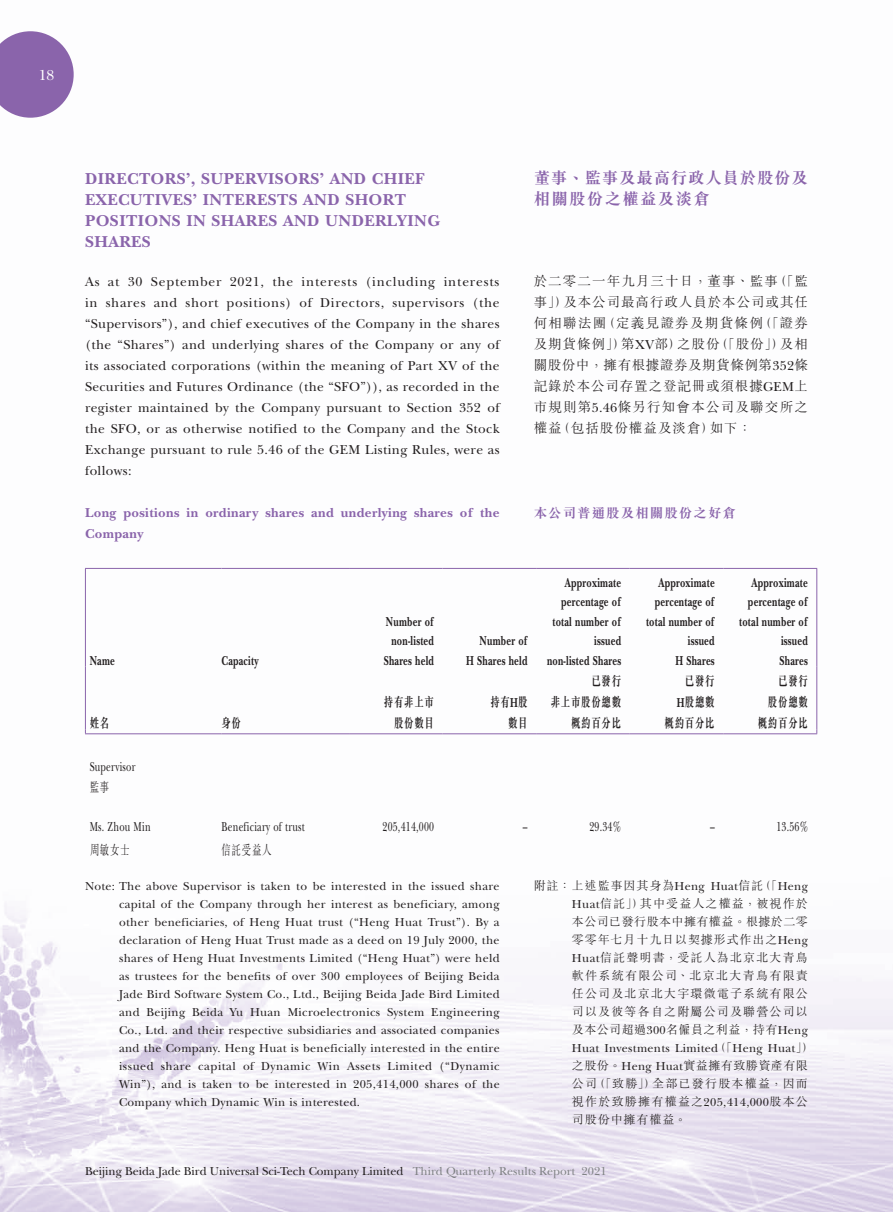
<style>
.page{position:relative;width:893px;height:1212px;background:#fff}
.page>*{position:absolute;margin:0;border:0;box-sizing:border-box;transform-origin:0 0}
.t1{font:700 16.5px/21px "New Baskerville Std";letter-spacing:.025em;color:#8a64ab}
.t2{font:700 16.5px/21px "M Sung HK";letter-spacing:.045em;color:#8a64ab}
.t3{font:15px "New Baskerville Std";color:#fff}
.t4{font:13.5px/21px "New Baskerville Std";letter-spacing:.025em;color:#231f20;text-align:justify}
.t5{font:700 13.5px/19.5px "New Baskerville Std";letter-spacing:.025em;color:#231f20;text-align:right;scale:.7 1}
.t6{font:300 13.5px/21px "M Sung HK";letter-spacing:.075em;color:#231f20;text-align:justify}
.t7{font:13.5px "New Baskerville Std";letter-spacing:.025em;color:#231f20;scale:.7 1}
.t8{font:700 13.5px/21px "New Baskerville Std";letter-spacing:.025em;color:#8a64ab}
.t9{font:700 13.5px/21px "M Sung HK";letter-spacing:.075em;color:#231f20;text-align:right;scale:.7 1}
.t10{font:700 13.5px "M Sung HK";letter-spacing:.075em;color:#8a64ab}
.t11{font:300 13.5px "M Sung HK";letter-spacing:.075em;color:#231f20;scale:.7 1}
.t12{font:12px/18px "New Baskerville Std";color:#231f20;text-align:justify}
.t13{font:300 12px/18px "M Sung HK";letter-spacing:.1em;color:#231f20;text-align:justify}
.t14{font:12px "New Baskerville Std";letter-spacing:.025em;color:#231f20}
.s1{font-family:"New Baskerville Std";font-weight:400}
.s2{font-family:"New Baskerville Std"}
.s3{font-family:"M Sung HK";font-weight:300}
.s4{color:#808285}
</style>
<div class="page">
<img style="left:0;top:567px;width:893px;height:645px">
<svg style="left:0;top:31px;width:74px;height:87px"></svg>
<hr style="left:85px;top:568px;width:136px;height:1px;background:#8a64ab">
<hr style="left:85px;top:569px;width:1px;height:97px;background:#8a64ab">
<hr style="left:221px;top:568px;width:128px;height:1px;background:#8a64ab">
<hr style="left:349px;top:568px;width:94px;height:1px;background:#8a64ab">
<hr style="left:443px;top:568px;width:93px;height:1px;background:#8a64ab">
<hr style="left:536px;top:568px;width:94px;height:1px;background:#8a64ab">
<hr style="left:630px;top:568px;width:93px;height:1px;background:#8a64ab">
<hr style="left:723px;top:568px;width:94px;height:1px;background:#8a64ab">
<hr style="left:816px;top:569px;width:1px;height:97px;background:#8a64ab">
<hr style="left:85px;top:666px;width:1px;height:63px;background:#8a64ab">
<hr style="left:816px;top:666px;width:1px;height:63px;background:#8a64ab">
<hr style="left:85px;top:733px;width:136px;height:1px;background:#8a64ab">
<hr style="left:221px;top:733px;width:128px;height:1px;background:#8a64ab">
<hr style="left:349px;top:733px;width:94px;height:1px;background:#8a64ab">
<hr style="left:443px;top:733px;width:93px;height:1px;background:#8a64ab">
<hr style="left:536px;top:733px;width:94px;height:1px;background:#8a64ab">
<hr style="left:630px;top:733px;width:93px;height:1px;background:#8a64ab">
<hr style="left:723px;top:733px;width:94px;height:1px;background:#8a64ab">
<p class="t3" style="left:39px;top:67px;width:17px">18</p>
<h1 class="t1" style="left:85px;top:168px;width:357px">DIRECTORS’, SUPERVISORS’ AND CHIEF<br>EXECUTIVES’ INTERESTS AND SHORT<br>POSITIONS IN SHARES AND UNDERLYING<br>SHARES</h1>
<p class="t4" style="left:85px;top:272px;width:416px">As at 30 September 2021, the interests (including interests in shares and short positions) of Directors, supervisors (the “Supervisors”), and chief executives of the Company in the shares (the “Shares”) and underlying shares of the Company or any of its associated corporations (within the meaning of Part XV of the Securities and Futures Ordinance (the “SFO”)), as recorded in the register maintained by the Company pursuant to Section 352 of the SFO, or as otherwise notified to the Company and the Stock Exchange pursuant to rule 5.46 of the GEM Listing Rules, were as follows:</p>
<p class="t8" style="left:85px;top:503px;width:416px">Long positions in ordinary shares and underlying shares of the<br>Company</p>
<h1 class="t2" style="left:534px;top:167px;width:276px">董事、監事及最高行政人員於股份及相關股份之權益及淡倉</h1>
<p class="t6" style="left:534px;top:270px;width:276px">於二零二一年九月三十日，董事、監事（「監事」）及本公司最高行政人員於本公司或其任何相聯法團（定義見證券及期貨條例（「證券及期貨條例」）第<span class="s1">XV</span>部）之股份（「股份」）及相關股份中，擁有根據證券及期貨條例第<span class="s1">352</span>條記錄於本公司存置之登記冊或須根據<span class="s1">GEM</span>上市規則第<span class="s1">5.46</span>條另行知會本公司及聯交所之權益（包括股份權益及淡倉）如下：</p>
<p class="t10" style="left:534px;top:503px;width:204px">本公司普通股及相關股份之好倉</p>
<p class="t5" style="left:90px;top:650px;width:38px">Name</p>
<p class="t5" style="left:221px;top:650px;width:54px">Capacity</p>
<p class="t9" style="left:90px;top:711px;width:30px">姓名</p>
<p class="t9" style="left:221px;top:711px;width:30px">身份</p>
<p class="t5" style="left:384px;top:611px;width:74px;text-align:center">Number of non-listed<br>Shares held</p>
<p class="t5" style="left:466px;top:631px;width:89px">Number of<br>H Shares held</p>
<p class="t9" style="left:384px;top:690px;width:73px">持有非上市股份數目</p>
<p class="t9" style="left:490px;top:690px;width:55px">持有<span class="s2">H</span>股數目</p>
<p class="t5" style="left:547px;top:572px;width:108px">Approximate percentage of total number of issued<br>non-listed Shares</p>
<p class="t5" style="left:646px;top:572px;width:100px">Approximate percentage of total number of issued<br>H Shares</p>
<p class="t5" style="left:739px;top:572px;width:100px">Approximate percentage of total number of issued<br>Shares</p>
<p class="t9" style="left:551px;top:669px;width:102px">已發行<br>非上市股份總數概約百分比</p>
<p class="t9" style="left:665px;top:669px;width:73px">已發行<br><span class="s2">H</span>股總數概約百分比</p>
<p class="t9" style="left:758px;top:669px;width:73px">已發行<br>股份總數概約百分比</p>
<p class="t7" style="left:90px;top:759px;width:67px">Supervisor</p>
<p class="t11" style="left:90px;top:778px;width:30px">監事</p>
<p class="t7" style="left:90px;top:819px;width:89px">Ms. Zhou Min</p>
<p class="t7" style="left:221px;top:819px;width:121px">Beneficiary of trust</p>
<p class="t7" style="left:382px;top:819px;width:75px">205,414,000</p>
<p class="t7" style="left:523px;top:819px;width:8px">–</p>
<p class="t7" style="left:589px;top:819px;width:47px">29.34%</p>
<p class="t7" style="left:710px;top:819px;width:8px">–</p>
<p class="t7" style="left:776px;top:819px;width:47px">13.56%</p>
<p class="t11" style="left:90px;top:841px;width:59px">周敏女士</p>
<p class="t11" style="left:221px;top:841px;width:73px">信託受益人</p>
<p class="t12" style="left:119px;top:877px;width:382px;text-indent:-34px">Note: The above Supervisor is taken to be interested in the issued share capital of the Company through her interest as beneficiary, among other beneficiaries, of Heng Huat trust (“Heng Huat Trust”). By a declaration of Heng Huat Trust made as a deed on 19 July 2000, the shares of Heng Huat Investments Limited (“Heng Huat”) were held as trustees for the benefits of over 300 employees of Beijing Beida Jade Bird Software System Co., Ltd., Beijing Beida Jade Bird Limited and Beijing Beida Yu Huan Microelectronics System Engineering Co., Ltd. and their respective subsidiaries and associated companies and the Company. Heng Huat is beneficially interested in the entire issued share capital of Dynamic Win Assets Limited (“Dynamic Win”), and is taken to be interested in 205,414,000 shares of the Company which Dynamic Win is interested.</p>
<p class="t13" style="left:572px;top:875px;width:238px;text-indent:-38px">附註：上述監事因其身為<span class="s1">Heng Huat</span>信託（「<span class="s1">Heng Huat</span>信託」）其中受益人之權益，被視作於本公司已發行股本中擁有權益。根據於二零零零年七月十九日以契據形式作出之<span class="s1">Heng Huat</span>信託聲明書，受託人為北京北大青鳥軟件系統有限公司、北京北大青鳥有限責任公司及北京北大宇環微電子系統有限公司以及彼等各自之附屬公司及聯營公司以及本公司超過<span class="s1">300</span>名僱員之利益，持有<span class="s1">Heng</span></p>
<p class="t14" style="left:572px;top:1041px;width:243px">Huat Investments Limited<span class="s3">（「</span>Heng Huat<span class="s3">」）</span></p>
<p class="t13" style="left:572px;top:1055px;width:237px">之股份。<span class="s1">Heng Huat</span>實益擁有致勝資產有限公司（「致勝」）全部已發行股本權益，因而視作於致勝擁有權益之<span class="s1">205,414,000</span>股本公司股份中擁有權益。</p>
<p class="t12" style="left:85px;top:1162px;width:523px">Beijing Beida Jade Bird Universal Sci-Tech Company Limited <span class="s4">Third Quarterly Results Report 2021</span></p>
</div>
